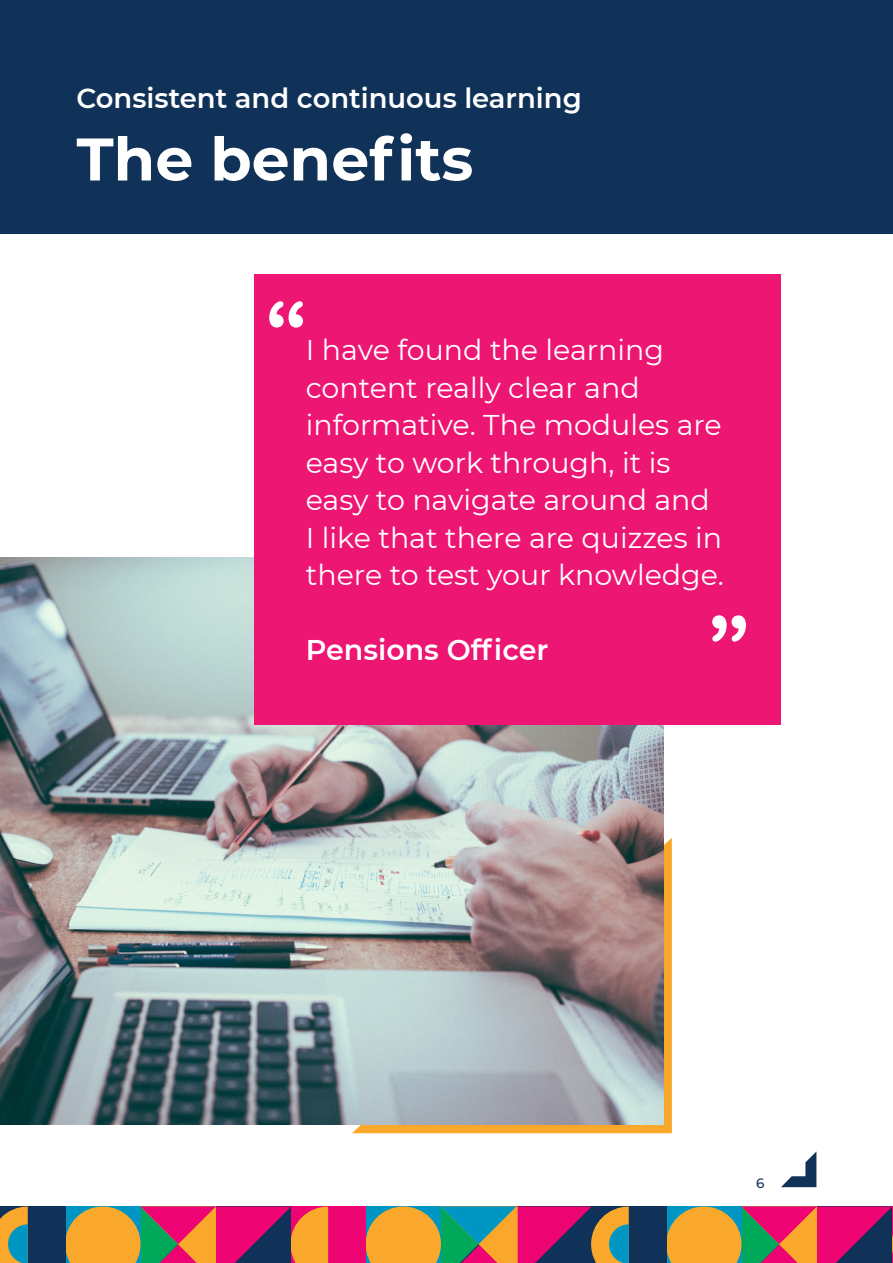
<style>
.page{position:relative;width:893px;height:1263px;background:#fff}
.page>*{position:absolute;margin:0;border:0;box-sizing:border-box;transform-origin:0 0}
.t1{font:90px "Arial Rounded MT Bold";color:#fff}
.t2{font:700 60px "Montserrat";color:#fff}
.t3{font:28.5px/37.5px "Montserrat";color:#fff}
.t4{font:600 28.5px "Montserrat";color:#fff}
.t5{font:600 27.45px "Montserrat";color:#fff}
.t6{font:500 13.5px "Montserrat";color:#113258}
</style>
<div class="page">
<div style="left:0;top:0;width:893px;height:234px;background:#113258"></div>
<svg style="left:781px;top:1152px;width:35px;height:35px"></svg>
<div style="left:290px;top:1206px;width:76px;height:57px;background:#ed0372"></div>
<svg style="left:65px;top:1206px;width:263px;height:57px;background:#bb6551"></svg>
<div style="left:0;top:1206px;width:65px;height:57px;background:#113258"></div>
<svg style="left:0;top:1206px;width:28px;height:57px;background:#889769"></svg>
<svg style="left:666px;top:1206px;width:227px;height:57px;background:#b25e56"></svg>
<div style="left:591px;top:1206px;width:75px;height:57px;background:#113258"></div>
<svg style="left:366px;top:1206px;width:263px;height:57px;background:#96755e"></svg>
<svg style="left:352px;top:838px;width:320px;height:295px;background:#eea73b"></svg>
<img style="left:0;top:557px;width:663px;height:567px">
<div style="left:254px;top:274px;width:527px;height:451px;background:#ed1672"></div>
<p class="t5" style="left:77px;top:79px;width:507px">Consistent and continuous learning</p>
<p class="t2" style="left:77px;top:116px;width:398px">The benefits</p>
<p class="t1" style="left:265px;top:282px;width:43px">“</p>
<p class="t3" style="left:306px;top:330px;width:420px">I have found the learning content really clear and informative. The modules are easy to work through, it is easy to navigate around and<br>I like that there are quizzes in there to test your knowledge.</p>
<p class="t4" style="left:306px;top:630px;width:244px">Pensions Officer</p>
<p class="t1" style="left:750px;top:661px;width:43px;rotate:-180deg">“</p>
<p class="t6" style="left:756px;top:1173px;width:10px">6</p>
</div>
